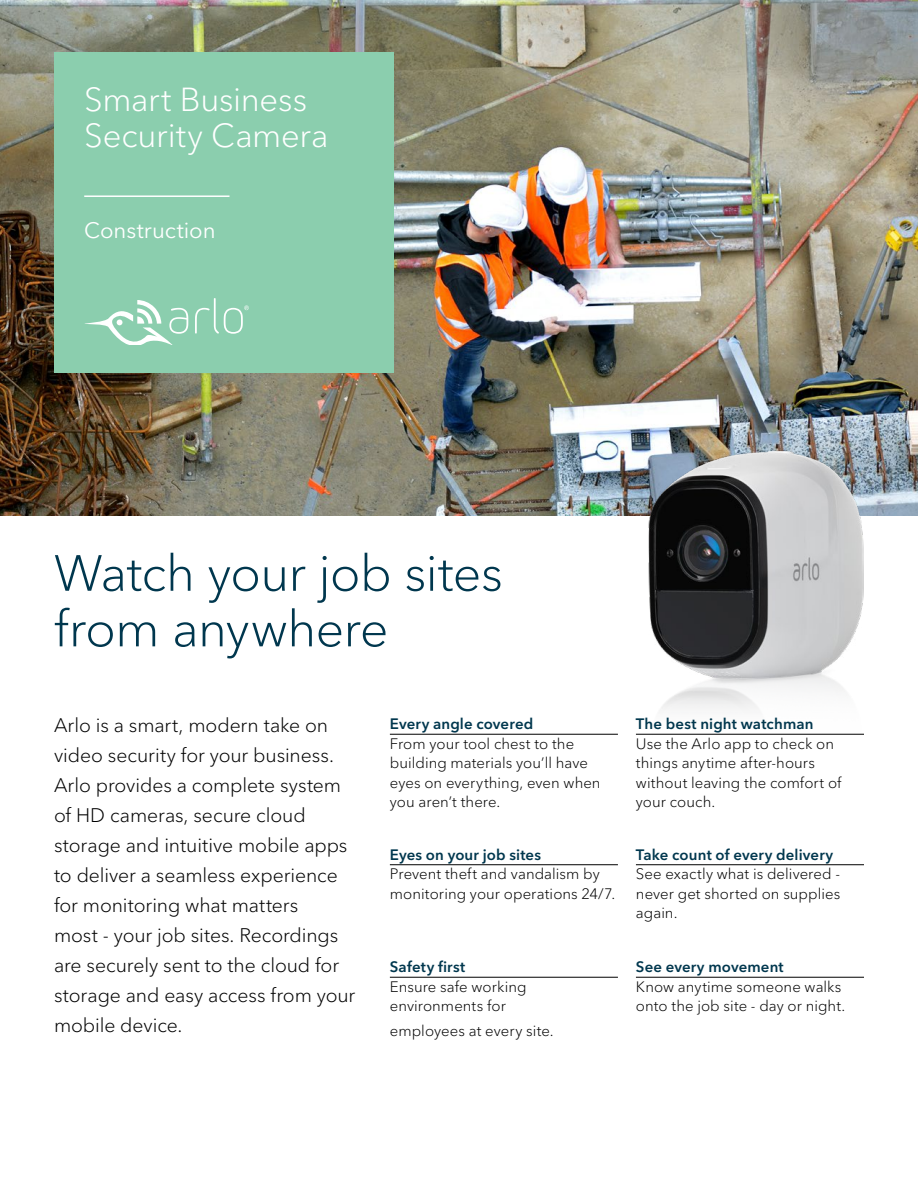
<style>
.page{position:relative;width:918px;height:1188px;background:#fff}
.page>*{position:absolute;margin:0;border:0;box-sizing:border-box;transform-origin:0 0}
.t1{font:300 50.4px/55.7px "Avenir Next LT Pro";letter-spacing:-.015em;color:#00374e}
.t2{font:300 33px/36px "Avenir Next LT Pro";letter-spacing:-.01em;color:#fff}
.t3{font:22.2px "Avenir Next LT Pro";color:#fff}
.t4{font:300 19.5px/30px "Avenir Next LT Pro";letter-spacing:-.005em;color:#000}
.t5{font:300 15px/19.5px "Avenir Next LT Pro";letter-spacing:.005em;color:#000}
.t6{font:600 15px "Avenir Next LT Pro";letter-spacing:.01em;color:#00374e}
</style>
<div class="page">
<hr style="left:390px;top:734px;width:228px;height:1px;background:#000">
<hr style="left:390px;top:864px;width:228px;height:1px;background:#000">
<hr style="left:390px;top:977px;width:228px;height:1px;background:#000">
<hr style="left:636px;top:734px;width:228px;height:1px;background:#000">
<hr style="left:636px;top:864px;width:228px;height:1px;background:#000">
<hr style="left:636px;top:977px;width:228px;height:1px;background:#000">
<img style="left:0;top:0;width:918px;height:515px">
<div style="left:54px;top:52px;width:339px;height:321px;background:#8bceae"></div>
<svg style="left:84px;top:300px;width:104px;height:45px"></svg>
<svg style="left:195px;top:298px;width:54px;height:36px"></svg>
<hr style="left:84px;top:195px;width:145px;height:2px;background:#fff">
<img style="left:649px;top:450px;width:215px;height:285px">
<h2 class="t2" style="left:84px;top:81px;width:246px">Smart Business<br>Security Camera</h2>
<h3 class="t3" style="left:84px;top:217px;width:133px">Construction</h3>
<h1 class="t1" style="left:54px;top:545px;width:450px">Watch your job sites from anywhere</h1>
<p class="t4" style="left:54px;top:710px;width:303px">Arlo is a smart, modern take on video security for your business.<br>Arlo provides a complete system of HD cameras, secure cloud storage and intuitive mobile apps to deliver a seamless experience for monitoring what matters<br>most - your job sites. Recordings are securely sent to the cloud for storage and easy access from your mobile device.</p>
<p class="t6" style="left:390px;top:715px;width:145px">Every angle covered</p>
<p class="t5" style="left:390px;top:734px;width:212px">From your tool chest to the building materials you’ll have eyes on everything, even when you aren’t there.</p>
<p class="t6" style="left:390px;top:845px;width:153px">Eyes on your job sites</p>
<p class="t5" style="left:390px;top:864px;width:227px">Prevent theft and vandalism by monitoring your operations 24/7.</p>
<p class="t6" style="left:390px;top:958px;width:77px">Safety first</p>
<p class="t5" style="left:390px;top:977px;width:138px">Ensure safe working environments for</p>
<p class="t5" style="left:390px;top:1021px;width:165px">employees at every site.</p>
<p class="t6" style="left:636px;top:715px;width:179px">The best night watchman</p>
<p class="t5" style="left:636px;top:734px;width:207px">Use the Arlo app to check on things anytime after-hours without leaving the comfort of your couch.</p>
<p class="t6" style="left:636px;top:845px;width:199px">Take count of every delivery</p>
<p class="t5" style="left:636px;top:864px;width:206px;text-align:justify">See exactly what is delivered - never get shorted on supplies again.</p>
<p class="t6" style="left:636px;top:958px;width:149px">See every movement</p>
<p class="t5" style="left:636px;top:977px;width:211px">Know anytime someone walks onto the job site - day or night.</p>
</div>
